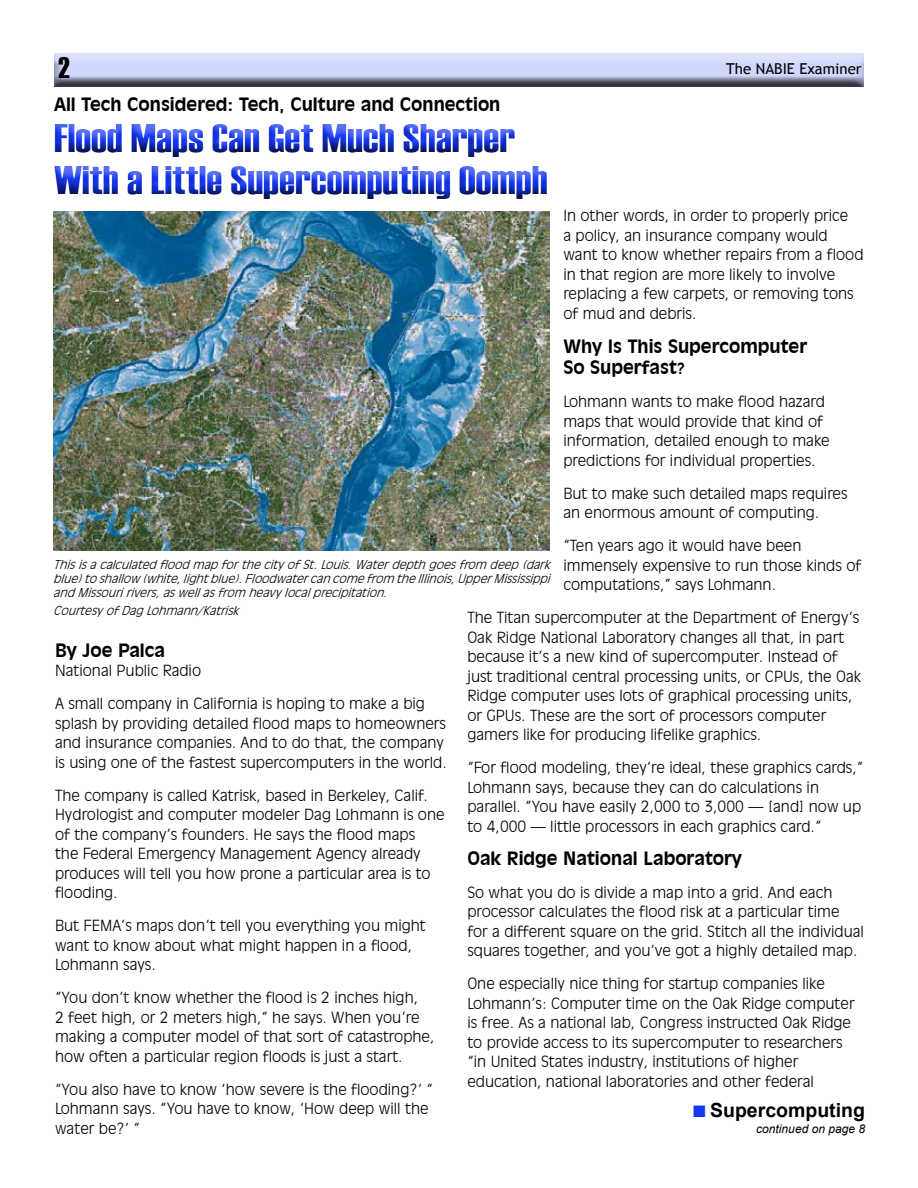
<style>
.page{position:relative;width:918px;height:1188px;background:#fff}
.page>*{position:absolute;margin:0;border:0;box-sizing:border-box;transform-origin:0 0}
.t1{font:39.9px/42px "Haettenschweiler";color:#1336ef;scale:1.12 1}
.t2{font:30px "Haettenschweiler";color:#000}
.t3{font:700 19.5px "Arial";color:#000}
.t4{font:700 18px/21px "Incised 901 BT";color:#000}
.t5{font:300 15px/19.5px "Incised 901 BT";color:#000}
.t6{font:15px "Trebuchet MS";color:#000}
.t7{font:italic 300 12px/14.4px "Incised 901 BT";color:#000;text-align:justify}
.t8{font:italic 12px "Arial";color:#000}
.s1{font-size:15px}
.s2{color:#1336ef}
</style>
<div class="page">
<div style="left:41px;top:45px;width:824px;height:42px;background:#000;opacity:.75"></div>
<img style="left:54px;top:249px;width:496px;height:301px">
<div style="left:48px;top:110px;width:819px;height:139px;background:#000;opacity:.75"></div>
<div style="left:0;top:478px;width:70px;height:60px;background:#000;opacity:.75"></div>
<h2 class="t2" style="left:58px;top:47px;width:13px">2</h2>
<p class="t6" style="left:726px;top:60px;width:137px">The NABIE Examiner</p>
<p class="t4" style="left:54px;top:94px;width:448px">All Tech Considered: Tech, Culture and Connection</p>
<h1 class="t1" style="left:54px;top:117px;width:442px">Flood Maps Can Get Much Sharper<br>With a Little Supercomputing Oomph</h1>
<p class="t5" style="left:563px;top:206px;width:302px">In other words, in order to properly price<br>a policy, an insurance company would want to know whether repairs from a flood in that region are more likely to involve replacing a few carpets, or removing tons of mud and debris.</p>
<p class="t4" style="left:563px;top:336px;width:245px">Why Is This Supercomputer<br>So Superfast<span class="s1">?</span></p>
<p class="t5" style="left:563px;top:392px;width:268px">Lohmann wants to make flood hazard maps that would provide that kind of information, detailed enough to make predictions for individual properties.</p>
<p class="t5" style="left:563px;top:483px;width:286px">But to make such detailed maps requires an enormous amount of computing.</p>
<p class="t5" style="left:563px;top:536px;width:299px">“Ten years ago it would have been immensely expensive to run those kinds of computations,” says Lohmann.</p>
<p class="t5" style="left:467px;top:608px;width:395px">The Titan supercomputer at the Department of Energy’s Oak Ridge National Laboratory changes all that, in part because it’s a new kind of supercomputer. Instead of just traditional central processing units, or CPUs, the Oak Ridge computer uses lots of graphical processing units, or GPUs. These are the sort of processors computer gamers like for producing lifelike graphics.</p>
<p class="t5" style="left:467px;top:758px;width:397px">“For flood modeling, they’re ideal, these graphics cards,” Lohmann says, because they can do calculations in parallel. “You have easily 2,000 to 3,000 — [and] now up to 4,000 — little processors in each graphics card.”</p>
<p class="t4" style="left:467px;top:847px;width:276px">Oak Ridge National Laboratory</p>
<p class="t5" style="left:467px;top:882px;width:398px">So what you do is divide a map into a grid. And each processor calculates the flood risk at a particular time<br>for a different square on the grid. Stitch all the individual squares together, and you’ve got a highly detailed map.</p>
<p class="t5" style="left:467px;top:974px;width:389px">One especially nice thing for startup companies like Lohmann’s: Computer time on the Oak Ridge computer is free. As a national lab, Congress instructed Oak Ridge to provide access to its supercomputer to researchers “in United States industry, institutions of higher education, national laboratories and other federal</p>
<p class="t7" style="left:53px;top:557px;width:502px">ThisisacalculatedfloodmapforthecityofSt.Louis.Waterdepthgoesfrom deep(dark blue)toshallow (white,lightblue).Floodwatercancomefrom theIllinois,UpperMississippi andMissouririvers,aswellasfrom heavylocalprecipitation.</p>
<p class="t7" style="left:53px;top:604px;width:191px">CourtesyofDagLohmann/Katrisk</p>
<p class="t4" style="left:55px;top:640px;width:112px">By Joe Palca</p>
<p class="t5" style="left:55px;top:661px;width:148px">National Public Radio</p>
<p class="t5" style="left:55px;top:694px;width:393px">A small company in California is hoping to make a big splash by providing detailed flood maps to homeowners and insurance companies. And to do that, the company is using one of the fastest supercomputers in the world.</p>
<p class="t5" style="left:55px;top:786px;width:391px">The company is called Katrisk, based in Berkeley, Calif.<br>Hydrologist and computer modeler Dag Lohmann is one of the company’s founders. He says the flood maps<br>the Federal Emergency Management Agency already produces will tell you how prone a particular area is to flooding.</p>
<p class="t5" style="left:55px;top:916px;width:372px">But FEMA’s maps don’t tell you everything you might want to know about what might happen in a flood,<br>Lohmann says.</p>
<p class="t5" style="left:55px;top:988px;width:381px">“You don’t know whether the flood is 2 inches high,<br>2 feet high, or 2 meters high,” he says. When you’re making a computer model of that sort of catastrophe, how often a particular region floods is just a start.</p>
<p class="t5" style="left:55px;top:1080px;width:379px">“You also have to know ‘how severe is the flooding?’ “<br>Lohmann says. “You have to know, ‘How deep will the water be?’ “</p>
<h3 class="t3" style="left:693px;top:1097px;width:174px"><span class="s2">■</span> Supercomputing</h3>
<p class="t8" style="left:756px;top:1121px;width:110px">continued on page 8</p>
</div>
